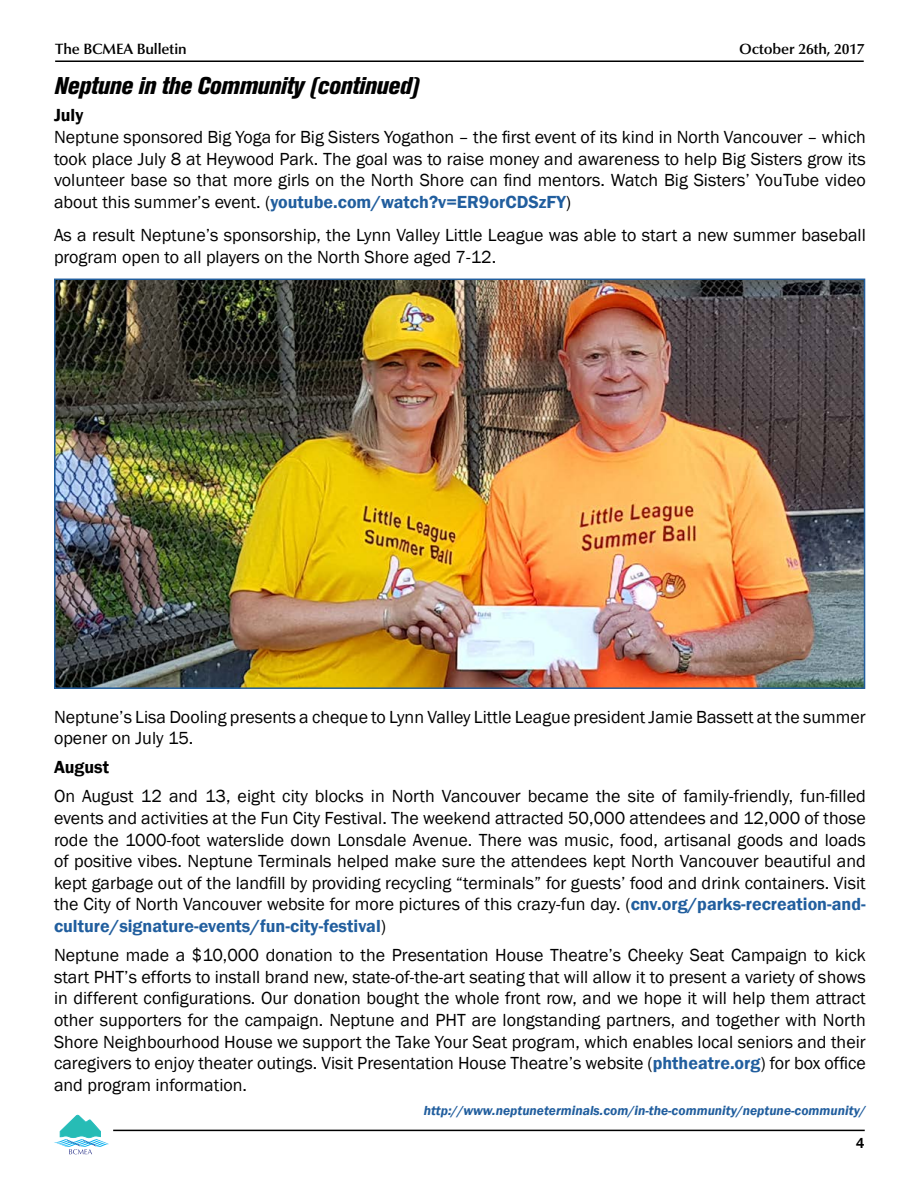
<style>
.page{position:relative;width:918px;height:1188px;background:#fff}
.page>*{position:absolute;margin:0;border:0;box-sizing:border-box;transform-origin:0 0}
.t1{font:24px "Akzidenz Grotesk BQ X Bd Cnd It Alt";letter-spacing:-.015em;color:#000}
.t2{font:18px/21.6px "Franklin Gothic";color:#000;text-align:justify}
.t3{font:600 18px "Franklin Gothic";color:#000}
.t4{font:600 15px "Optima LT Std";letter-spacing:-.01em;color:#000}
.t5{font:500 15px "Franklin Gothic";color:#000}
.t6{font:italic 600 13.5px "Franklin Gothic";color:#215e9e}
.s1{font-weight:600;color:#215e9e}
</style>
<div class="page">
<hr style="left:55px;top:60px;width:809px;height:2px;background:#000">
<svg style="left:54px;top:1115px;width:55px;height:39px"></svg>
<hr style="left:113px;top:1130px;width:752px;height:1px;background:#000">
<img style="left:57px;top:282px;width:805px;height:404px">
<div style="left:54px;top:279px;width:811px;height:410px;border:2px solid #215e9e"></div>
<p class="t4" style="left:55px;top:40px;width:133px">The BCMEA Bulletin</p>
<p class="t4" style="left:739px;top:40px;width:127px">October 26th, 2017</p>
<h1 class="t1" style="left:54px;top:73px;width:367px">Neptune in the Community (continued)</h1>
<p class="t3" style="left:54px;top:104px;width:31px">July</p>
<p class="t2" style="left:54px;top:127px;width:813px">Neptune sponsored Big Yoga for Big Sisters Yogathon – the first event of its kind in North Vancouver – which took place July 8 at Heywood Park. The goal was to raise money and awareness to help Big Sisters grow its volunteer base so that more girls on the North Shore can find mentors. Watch Big Sisters’ YouTube video about this summer’s event. (<span class="s1">youtube.com/watch?v=ER9orCDSzFY</span>)</p>
<p class="t2" style="left:54px;top:225px;width:813px">As a result Neptune’s sponsorship, the Lynn Valley Little League was able to start a new summer baseball program open to all players on the North Shore aged 7-12.</p>
<p class="t2" style="left:54px;top:706px;width:813px">Neptune’s Lisa Dooling presents a cheque to Lynn Valley Little League president Jamie Bassett at the summer opener on July 15.</p>
<p class="t3" style="left:54px;top:756px;width:57px">August</p>
<p class="t2" style="left:54px;top:786px;width:813px">On August 12 and 13, eight city blocks in North Vancouver became the site of family-friendly, fun-filled events and activities at the Fun City Festival. The weekend attracted 50,000 attendees and 12,000 of those rode the 1000-foot waterslide down Lonsdale Avenue. There was music, food, artisanal goods and loads of positive vibes. Neptune Terminals helped make sure the attendees kept North Vancouver beautiful and kept garbage out of the landfill by providing recycling “terminals” for guests’ food and drink containers. Visit the City of North Vancouver website for more pictures of this crazy-fun day. (<span class="s1">cnv.org/parks-recreation-and&shy;culture/signature-events/fun-city-festival</span>)</p>
<p class="t2" style="left:54px;top:945px;width:813px">Neptune made a $10,000 donation to the Presentation House Theatre’s Cheeky Seat Campaign to kick start PHT’s efforts to install brand new, state-of-the-art seating that will allow it to present a variety of shows in different configurations. Our donation bought the whole front row, and we hope it will help them attract other supporters for the campaign. Neptune and PHT are longstanding partners, and together with North Shore Neighbourhood House we support the Take Your Seat program, which enables local seniors and their caregivers to enjoy theater outings. Visit Presentation House Theatre’s website (<span class="s1">phtheatre.org</span>) for box office and program information.</p>
<p class="t6" style="left:424px;top:1101px;width:444px">http://www.neptuneterminals.com/in-the-community/neptune-community/</p>
<p class="t5" style="left:856px;top:1134px;width:10px">4</p>
</div>
